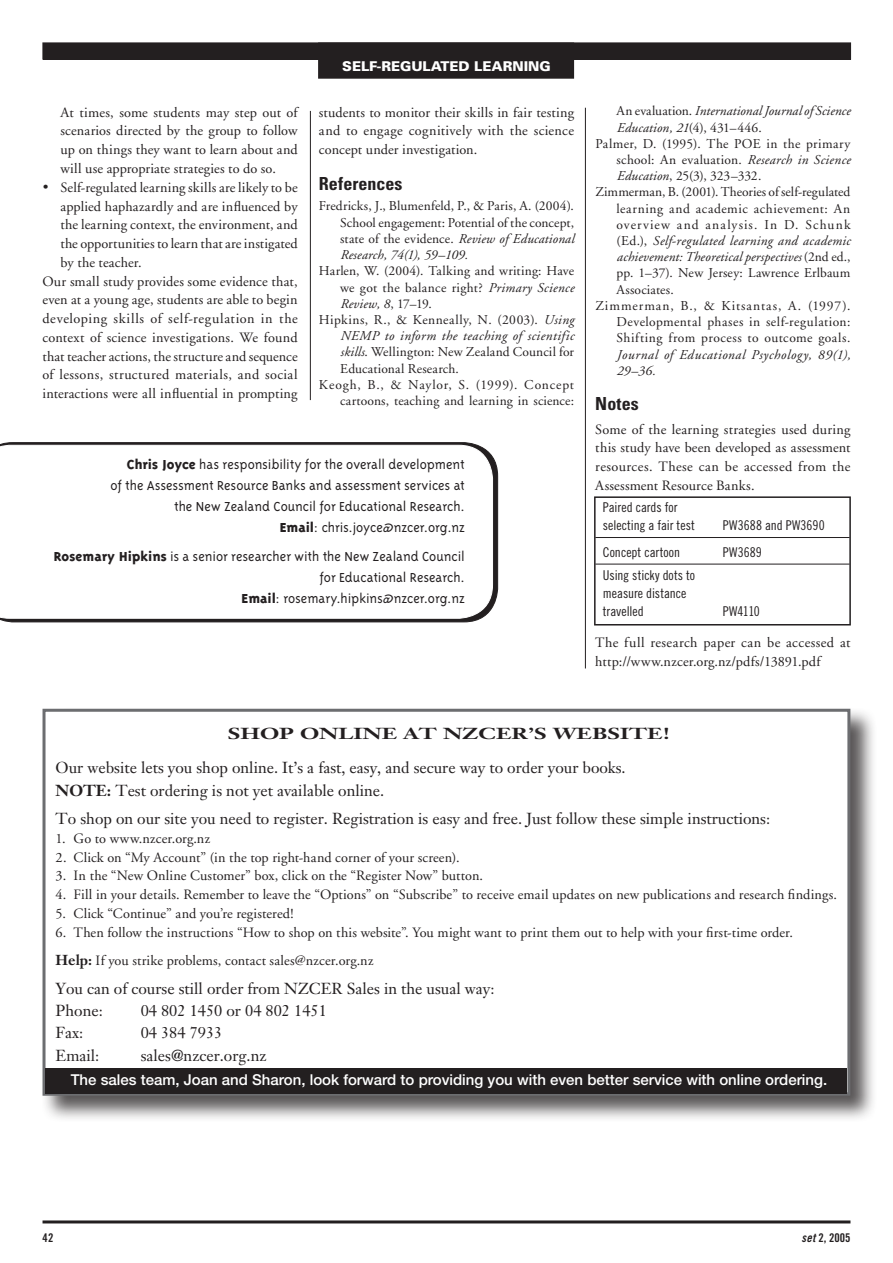
<style>
.page{position:relative;width:893px;height:1263px;background:#fff}
.page>*{position:absolute;margin:0;border:0;box-sizing:border-box;transform-origin:0 0}
.t1{font:700 condensed 18px "Univers";letter-spacing:.005em;color:#231f20}
.t2{font:15.75px/28.3px "M Janson Tex Rom";color:#231f20}
.t3{font:700 15.75px "M Jansontext";color:#231f20;scale:1.4 1}
.t4{font:700 15.75px "M Jansontext";color:#231f20}
.t5{font:300 15px/21px "Triplex";color:#231f20;text-align:right}
.t6{font:500 15px "Helvetica Neue";color:#fff}
.t7{font:14.25px/18.8px "Maori Agara";letter-spacing:.01em;color:#231f20;text-align:justify}
.t8{font:14.25px "Maori Agara";letter-spacing:.03em;color:#231f20}
.t9{font:14.25px "Maori Agara";letter-spacing:.045em;color:#231f20}
.t10{font:13.5px/16.2px "Maori Agara";letter-spacing:.025em;color:#231f20;text-align:justify}
.t11{font:italic 13.5px/16.2px "Maori A Gara";letter-spacing:.015em;color:#231f20}
.t12{font:13.5px/18px "Trade Gothic Cond Eighteen";color:#231f20}
.t13{font:13.5px "Maori Agara";letter-spacing:.005em;color:#231f20}
.t14{font:italic 13.5px/16.2px "Maori A Gara";letter-spacing:.045em;color:#231f20}
.t15{font:13.5px "Maori Agara";letter-spacing:.065em;color:#231f20}
.t16{font:13.5px "Maori Agara";letter-spacing:.045em;color:#231f20}
.t17{font:13.5px "Maori Agara";letter-spacing:.075em;color:#231f20}
.t18{font:13.5px "Maori Agara";letter-spacing:.085em;color:#231f20}
.t19{font:900 13.5px "Univers";color:#fff}
.t20{font:12px "Trade Gothic Bold Cond Twenty";color:#231f20}
.s1{font-family:"Maori A Gara";font-style:italic}
.s2{font-family:"Maori Agara";font-style:normal}
.s3{font-weight:800}
.s4{font-family:"M Jansontext";font-weight:700}
.s5{font-family:"Trade Gothic Bold Cond Twenty Obl"}
</style>
<div class="page">
<div style="left:43px;top:43px;width:807px;height:16px;background:#231f20"></div>
<div style="left:43px;top:43px;width:808px;height:17px;border:1px solid #231f20"></div>
<hr style="left:43px;top:1220px;width:807px;height:3px;background:#231f20">
<div style="left:319px;top:43px;width:254px;height:35px;background:#231f20"></div>
<div style="left:318px;top:43px;width:256px;height:36px;border:2px solid #231f20"></div>
<div style="left:594px;top:496px;width:257px;height:129px;border:2px solid #231f20"></div>
<svg style="left:0;top:442px;width:498px;height:180px;background:#3f3c3d"></svg>
<svg style="left:0;top:445px;width:493px;height:174px"></svg>
<hr style="left:595px;top:537px;width:255px;height:1px;background:#231f20">
<hr style="left:595px;top:564px;width:255px;height:1px;background:#231f20">
<hr style="left:310px;top:111px;width:1px;height:289px;background:#231f20">
<hr style="left:585px;top:108px;width:1px;height:560px;background:#231f20">
<div style="left:40px;top:707px;width:837px;height:415px;background:#231f20;opacity:.75"></div>
<div style="left:43px;top:709px;width:807px;height:387px;background:#fff;border:3px solid #6c6d70"></div>
<div style="left:45px;top:1068px;width:802px;height:25px;background:#231f20"></div>
<p class="t7" style="left:61px;top:103px;width:239px">At times, some students may step out of scenarios directed by the group to follow up on things they want to learn about and will use appropriate strategies to do so.</p>
<p class="t7" style="left:43px;top:178px;width:257px">• Self-regulated learning skills are likely to be</p>
<p class="t7" style="left:61px;top:197px;width:239px">applied haphazardly and are influenced by</p>
<p class="t7" style="left:61px;top:216px;width:239px">the learning context, the environment, and</p>
<p class="t7" style="left:61px;top:234px;width:239px">the opportunities to learn that are instigated</p>
<p class="t7" style="left:61px;top:253px;width:83px">by the teacher.</p>
<p class="t7" style="left:43px;top:272px;width:257px">Our small study provides some evidence that,</p>
<p class="t7" style="left:43px;top:291px;width:257px">even at a young age, students are able to begin</p>
<p class="t9" style="left:43px;top:311px;width:257px">developing skills of self-regulation in the</p>
<p class="t7" style="left:43px;top:328px;width:257px">context of science investigations. We found</p>
<p class="t7" style="left:43px;top:347px;width:257px">that teacher actions, the structure and sequence</p>
<p class="t8" style="left:43px;top:367px;width:257px">of lessons, structured materials, and social</p>
<p class="t7" style="left:43px;top:384px;width:257px">interactions were all influential in prompting</p>
<p class="t19" style="left:342px;top:58px;width:210px">SELF-REGULATED LEARNING</p>
<p class="t7" style="left:319px;top:103px;width:257px">students to monitor their skills in fair testing and to engage cognitively with the science concept under investigation.</p>
<p class="t1" style="left:319px;top:173px;width:85px">References</p>
<p class="t10" style="left:340px;top:198px;width:235px;text-indent:-21px">Fredricks, J., Blumenfeld, P., &amp; Paris, A. (2004).<br>School engagement: Potential of the concept, state of the evidence. <span class="s1">Review of Educational</span></p>
<p class="t11" style="left:340px;top:247px;width:129px">Research, 74(1), 59–109.</p>
<p class="t10" style="left:319px;top:263px;width:257px;text-align:right">Harlen, W. (2004). Talking and writing: Have we got the balance right? <span class="s1">Primary Science</span></p>
<p class="t11" style="left:340px;top:296px;width:93px">Review, 8<span class="s2">, 17–19.</span></p>
<p class="t10" style="left:319px;top:312px;width:257px">Hipkins, R., &amp; Kenneally, N. (2003). <span class="s1">Using</span></p>
<p class="t11" style="left:340px;top:328px;width:235px">NEMP to inform the teaching of scientific</p>
<p class="t10" style="left:340px;top:344px;width:235px"><span class="s1">skills</span>. Wellington: New Zealand Council for</p>
<p class="t10" style="left:340px;top:360px;width:120px">Educational Research.</p>
<p class="t15" style="left:319px;top:377px;width:257px">Keogh, B., &amp; Naylor, S. (1999). Concept</p>
<p class="t10" style="left:340px;top:393px;width:235px">cartoons, teaching and learning in science:</p>
<p class="t5" style="left:110px;top:453px;width:356px"><span class="s3">Chris Joyce</span> has responsibility for the overall development<br>of the Assessment Resource Banks and assessment services at the New Zealand Council for Educational Research.<br><span class="s3">Email</span>: chris.joyce@nzcer.org.nz</p>
<p class="t5" style="left:54px;top:546px;width:412px"><span class="s3">Rosemary Hipkins</span> is a senior researcher with the New Zealand Council for Educational Research.<br><span class="s3">Email</span>: rosemary.hipkins@nzcer.org.nz</p>
<p class="t11" style="left:616px;top:104px;width:235px"><span class="s2">An evaluation.</span> International Journal of Science<br>Education, 21<span class="s2">(4), 431–446.</span></p>
<p class="t10" style="left:595px;top:136px;width:257px">Palmer, D. (1995). The POE in the primary</p>
<p class="t10" style="left:616px;top:152px;width:235px">school: An evaluation. <span class="s1">Research in Science</span></p>
<p class="t10" style="left:616px;top:168px;width:146px"><span class="s1">Education</span>, 25(3), 323–332.</p>
<p class="t13" style="left:595px;top:185px;width:257px">Zimmerman, B. (2001). Theories of self-regulated</p>
<p class="t16" style="left:616px;top:201px;width:235px">learning and academic achievement: An</p>
<p class="t18" style="left:616px;top:217px;width:235px">overview and analysis. In D. Schunk</p>
<p class="t11" style="left:616px;top:233px;width:235px"><span class="s2">(Ed.),</span> Self-regulated learning and academic achievement: Theoretical perspectives <span class="s2">(2nd ed.,</span></p>
<p class="t10" style="left:616px;top:265px;width:235px">pp. 1–37). New Jersey: Lawrence Erlbaum</p>
<p class="t10" style="left:616px;top:282px;width:59px">Associates.</p>
<p class="t17" style="left:595px;top:298px;width:257px">Zimmerman, B., &amp; Kitsantas, A. (1997).</p>
<p class="t10" style="left:616px;top:314px;width:235px">Developmental phases in self-regulation:</p>
<p class="t10" style="left:616px;top:330px;width:235px">Shifting from process to outcome goals.</p>
<p class="t14" style="left:616px;top:347px;width:235px">Journal of Educational Psychology, 89(1),<br>29–36.</p>
<p class="t1" style="left:595px;top:393px;width:45px">Notes</p>
<p class="t7" style="left:595px;top:420px;width:257px">Some of the learning strategies used during this study have been developed as assessment resources. These can be accessed from the Assessment Resource Banks.</p>
<p class="t12" style="left:603px;top:498px;width:94px">Paired cards for selecting a fair test</p>
<p class="t12" style="left:723px;top:516px;width:103px">PW3688 and PW3690</p>
<p class="t12" style="left:603px;top:543px;width:79px">Concept cartoon</p>
<p class="t12" style="left:723px;top:543px;width:41px">PW3689</p>
<p class="t12" style="left:603px;top:566px;width:94px">Using sticky dots to measure distance travelled</p>
<p class="t12" style="left:723px;top:602px;width:39px">PW4110</p>
<p class="t7" style="left:595px;top:634px;width:257px">The full research paper can be accessed at http://www.nzcer.org.nz/pdfs/13891.pdf</p>
<p class="t3" style="left:228px;top:723px;width:317px">SHOP ONLINE AT NZCER’S WEBSITE!</p>
<p class="t2" style="left:56px;top:753px;width:572px">Our website lets you shop online. It’s a fast, easy, and secure way to order your books.</p>
<p class="t4" style="left:56px;top:780px;width:14px">NOTE</p>
<p class="t2" style="left:56px;top:776px;width:716px;text-indent:51px"><span class="s4">:</span> Test ordering is not yet available online.<br>To shop on our site you need to register. Registration is easy and free. Just follow these simple instructions:</p>
<p class="t7" style="left:56px;top:829px;width:156px">1. Go to www.nzcer.org.nz</p>
<p class="t7" style="left:56px;top:848px;width:405px">2. Click on “My Account” (in the top right-hand corner of your screen).</p>
<p class="t7" style="left:56px;top:867px;width:429px">3. In the “New Online Customer” box, click on the “Register Now” button.</p>
<p class="t7" style="left:56px;top:885px;width:783px">4. Fill in your details. Remember to leave the “Options” on “Subscribe” to receive email updates on new publications and research findings.</p>
<p class="t7" style="left:56px;top:904px;width:239px">5. Click “Continue” and you’re registered!</p>
<p class="t7" style="left:56px;top:918px;width:739px;line-height:28.8px">6. Then follow the instructions “How to shop on this website”. You might want to print them out to help with your first-time order.<br><span class="s4">HELP:</span> If you strike problems, contact sales@nzcer.org.nz</p>
<p class="t2" style="left:56px;top:977px;width:440px;line-height:22.4px">You can of course still order from NZCER Sales in the usual way:<br>Phone:</p>
<p class="t2" style="left:141px;top:996px;width:188px">04 802 1450 or 04 802 1451</p>
<p class="t2" style="left:56px;top:1018px;width:29px">Fax:</p>
<p class="t2" style="left:141px;top:1018px;width:83px">04 384 7933</p>
<p class="t2" style="left:56px;top:1041px;width:45px">Email:</p>
<p class="t2" style="left:141px;top:1041px;width:127px">sales@nzcer.org.nz</p>
<p class="t6" style="left:71px;top:1071px;width:758px">The sales team, Joan and Sharon, look forward to providing you with even better service with online ordering.</p>
<p class="t20" style="left:43px;top:1231px;width:12px">42</p>
<p class="t20" style="left:802px;top:1231px;width:50px"><span class="s5">set</span> 2, 2005</p>
</div>
